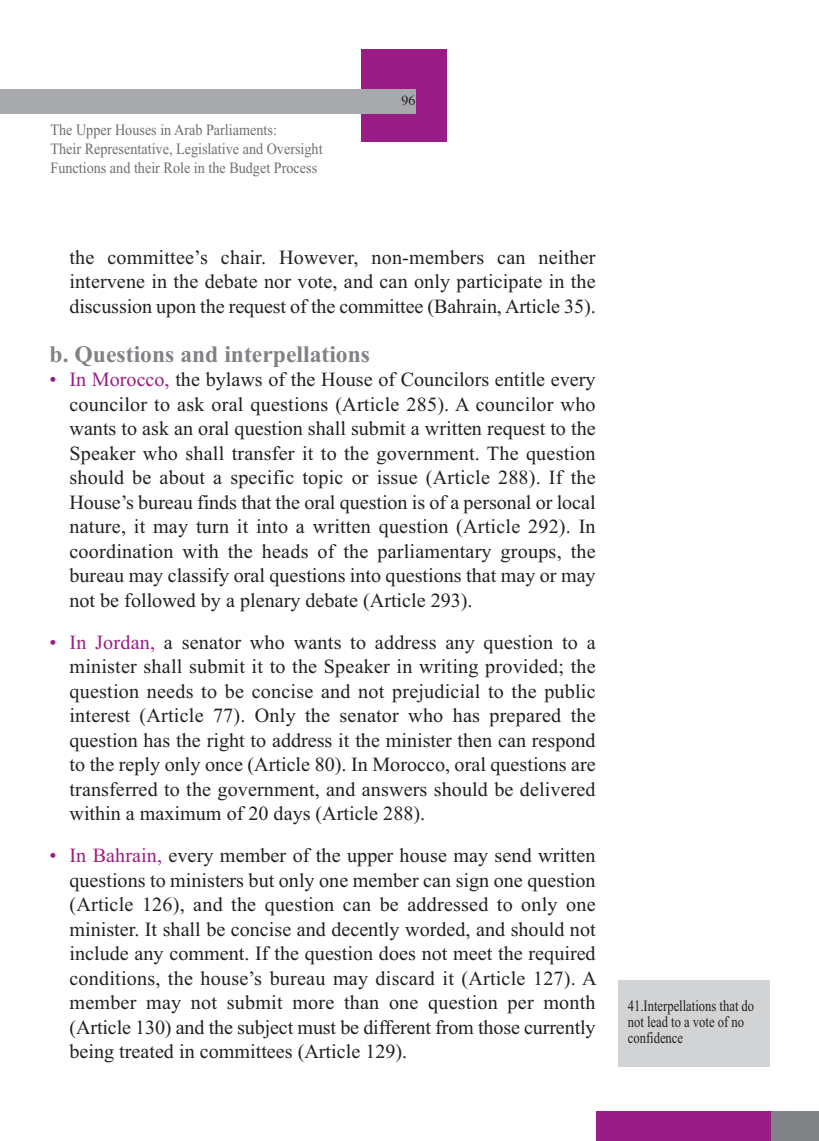
<style>
.page{position:relative;width:819px;height:1141px;background:#fff}
.page>*{position:absolute;margin:0;border:0;box-sizing:border-box;transform-origin:0 0}
.t1{font:700 23.62px "Times New Roman";color:#808285}
.t2{font:20.12px/24.5px "Times New Roman";color:#231f20;text-align:justify}
.t3{font:15.75px/18.9px "Times New Roman";color:#6d6e70;scale:.9 1}
.t4{font:15.75px/15.8px "Times New Roman";color:#231f20;scale:.8 1}
.t5{font:14px "Times";color:#231f20}
.s1{color:#9a1d85}
</style>
<div class="page">
<div style="left:361px;top:50px;width:86px;height:92px;background:#9a1d85"></div>
<div style="left:0;top:89px;width:415px;height:25px;background:#a7a9ac"></div>
<div style="left:770px;top:1111px;width:49px;height:30px;background:#808285"></div>
<div style="left:595px;top:1111px;width:175px;height:30px;background:#9a1d85"></div>
<div style="left:618px;top:980px;width:151px;height:87px;background:#d1d3d4"></div>
<p class="t3" style="left:50px;top:122px;width:304px">The Upper Houses in Arab Parliaments:<br>Their Representative, Legislative and Oversight<br>Functions and their Role in the Budget Process</p>
<p class="t5" style="left:401px;top:95px;width:15px">96</p>
<p class="t2" style="left:69px;top:247px;width:527px">the committee’s chair. However, non-members can neither intervene in the debate nor vote, and can only participate in the discussion upon the request of the committee (Bahrain, Article 35).</p>
<p class="t1" style="left:50px;top:346px;width:322px">b. Questions and interpellations</p>
<p class="t2" style="left:69px;top:369px;width:527px;text-indent:-20px"><span class="s1">• In Morocco,</span> the bylaws of the House of Councilors entitle every councilor to ask oral questions (Article 285). A councilor who wants to ask an oral question shall submit a written request to the Speaker who shall transfer it to the government. The question should be about a specific topic or issue (Article 288). If the House’s bureau finds that the oral question is of a personal or local nature, it may turn it into a written question (Article 292). In coordination with the heads of the parliamentary groups, the bureau may classify oral questions into questions that may or may not be followed by a plenary debate (Article 293).</p>
<p class="t2" style="left:69px;top:632px;width:527px;text-indent:-20px"><span class="s1">• In Jordan,</span> a senator who wants to address any question to a minister shall submit it to the Speaker in writing provided; the question needs to be concise and not prejudicial to the public interest (Article 77). Only the senator who has prepared the question has the right to address it the minister then can respond to the reply only once (Article 80). In Morocco, oral questions are transferred to the government, and answers should be delivered within a maximum of 20 days (Article 288).</p>
<p class="t2" style="left:69px;top:845px;width:528px;text-indent:-20px"><span class="s1">• In Bahrain,</span> every member of the upper house may send written questions to ministers but only one member can sign one question (Article 126), and the question can be addressed to only one minister. It shall be concise and decently worded, and should not include any comment. If the question does not meet the required conditions, the house’s bureau may discard it (Article 127). A member may not submit more than one question per month (Article 130) and the subject must be different from those currently being treated in committees (Article 129).</p>
<p class="t4" style="left:627px;top:1000px;width:159px">41.Interpellations that do not lead to a vote of no confidence</p>
</div>
